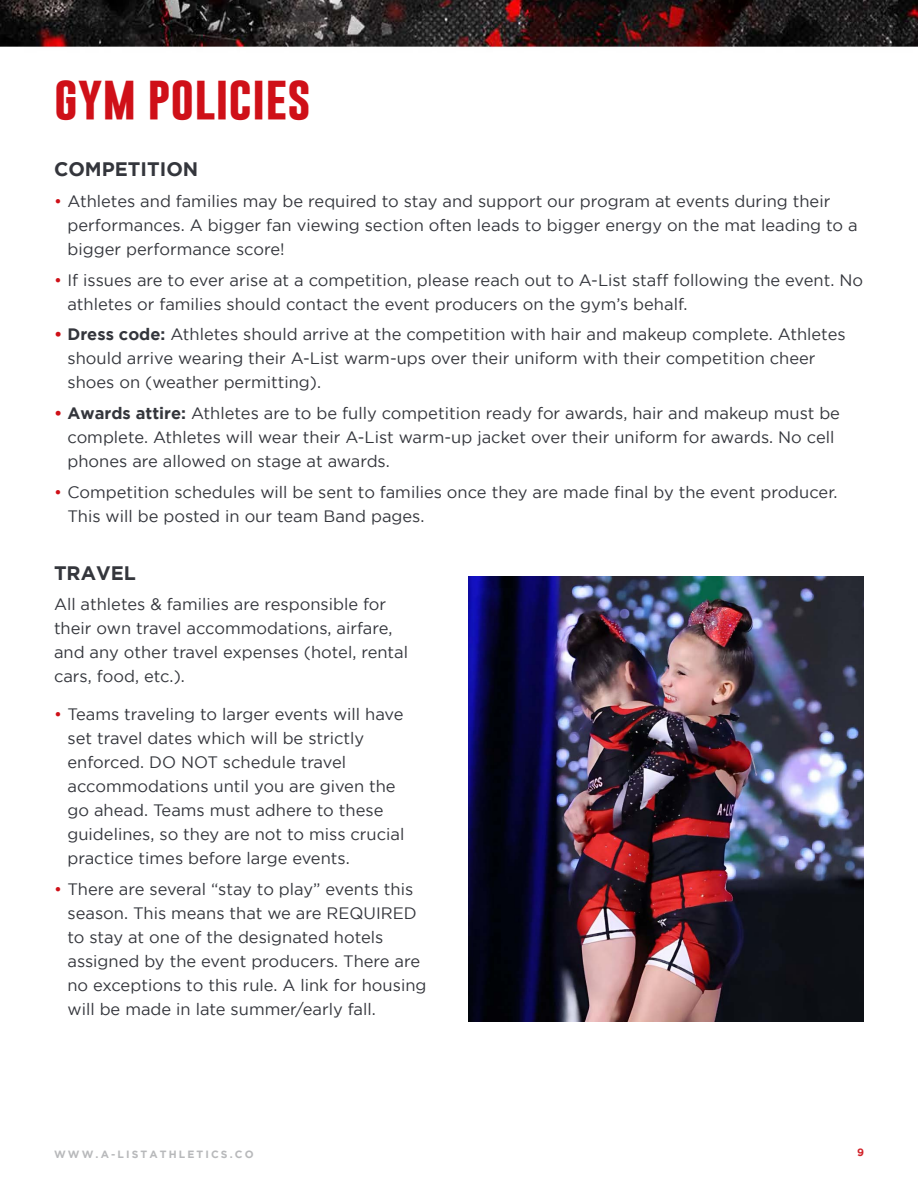
<style>
.page{position:relative;width:918px;height:1188px;background:#fff}
.page>*{position:absolute;margin:0;border:0;box-sizing:border-box;transform-origin:0 0}
.t1{font:700 45px "Gobold";color:#cf1018}
.t2{font:700 19.5px "Gotham";color:#34363c}
.Body{font:16.5px/24px "Gotham";color:#34363c}
.t3{font:700 10.5px "Gotham";letter-spacing:.2em;color:#b8b9bb}
.t4{font:700 10.5px "Gotham";color:#d1232a}
.s1{color:#cf1018}
.s2{font-weight:700;color:#cf1018}
.s3{font-weight:700}
</style>
<div class="page">
<img style="left:0;top:0;width:918px;height:1022px">
<img style="left:468px;top:576px;width:395px;height:446px">
<h1 class="t1" style="left:54px;top:68px;width:259px">GYM POLICIES</h1>
<h3 class="t2" style="left:54px;top:158px;width:146px">COMPETITION</h3>
<p class="Body" style="left:68px;top:189px;width:792px;text-indent:-14px"><span class="s1">•</span> Athletes and families may be required to stay and support our program at events during their performances. A bigger fan viewing section often leads to bigger energy on the mat leading to a bigger performance score!</p>
<p class="Body" style="left:68px;top:268px;width:797px;text-indent:-14px"><span class="s1">•</span> If issues are to ever arise at a competition, please reach out to A-List staff following the event. No athletes or families should contact the event producers on the gym’s behalf.</p>
<p class="Body" style="left:68px;top:322px;width:780px;text-indent:-14px"><span class="s2">•</span> <span class="s3">Dress code:</span> Athletes should arrive at the competition with hair and makeup complete. Athletes should arrive wearing their A-List warm-ups over their uniform with their competition cheer shoes on (weather permitting).</p>
<p class="Body" style="left:68px;top:401px;width:774px;text-indent:-14px"><span class="s2">•</span> <span class="s3">Awards attire:</span> Athletes are to be fully competition ready for awards, hair and makeup must be complete. Athletes will wear their A-List warm-up jacket over their uniform for awards. No cell phones are allowed on stage at awards.</p>
<p class="Body" style="left:68px;top:480px;width:772px;text-indent:-14px"><span class="s1">•</span> Competition schedules will be sent to families once they are made final by the event producer.<br>This will be posted in our team Band pages.</p>
<h3 class="t2" style="left:54px;top:562px;width:83px">TRAVEL</h3>
<p class="Body" style="left:54px;top:592px;width:356px">All athletes &amp; families are responsible for their own travel accommodations, airfare, and any other travel expenses (hotel, rental cars, food, etc.).</p>
<p class="Body" style="left:68px;top:702px;width:338px;text-indent:-14px"><span class="s1">•</span> Teams traveling to larger events will have set travel dates which will be strictly enforced. DO NOT schedule travel accommodations until you are given the go ahead. Teams must adhere to these guidelines, so they are not to miss crucial practice times before large events.</p>
<p class="Body" style="left:68px;top:877px;width:360px;text-indent:-14px"><span class="s1">•</span> There are several “stay to play” events this season. This means that we are REQUIRED to stay at one of the designated hotels assigned by the event producers. There are no exceptions to this rule. A link for housing will be made in late summer/early fall.</p>
<p class="t3" style="left:54px;top:1148px;width:201px">WWW.A-LISTATHLETICS.CO</p>
<p class="t4" style="left:857px;top:1147px;width:8px">9</p>
</div>
